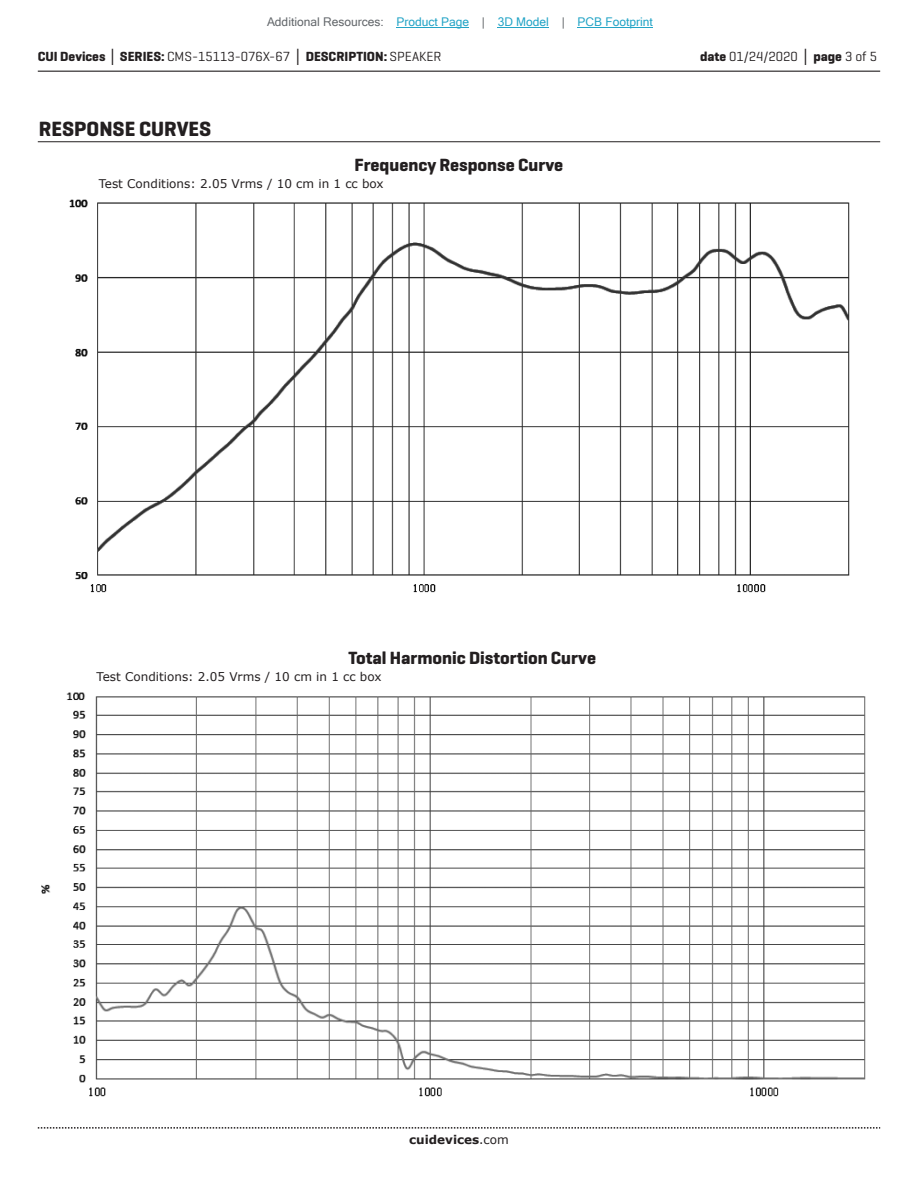
<style>
.page{position:relative;width:918px;height:1188px;background:#fff}
.page>*{position:absolute;margin:0;border:0;box-sizing:border-box;transform-origin:0 0}
.t1{font:700 21px "Geogrotesque";color:#231f20}
.t2{font:700 18px "Geogrotesque";color:#231f20}
.t3{font:700 13.5px "Geogrotesque";color:#231f20}
.t4{font:13.5px "Geogrotesque";color:#231f20}
.t5{font:12px "Verdana";color:#231f20}
.t6{font:12px "Microsoft Sans Serif";color:#23a4c6}
.t7{font:700 12px "Verdana";color:#231f20}
.s1{color:#63676b}
.s2{font-family:"Verdana"}
.s3{font-weight:400}
.s4{font-weight:700}
.s5{font-family:"Verdana";font-weight:700}
</style>
<div class="page">
<hr style="left:38px;top:71px;width:842px;height:1px;background:#231f20">
<svg style="left:38px;top:1127px;width:842px;height:2px"></svg>
<img style="left:69px;top:199px;width:781px;height:394px">
<hr style="left:38px;top:141px;width:842px;height:1px;background:#231f20">
<img style="left:41px;top:692px;width:825px;height:405px">
<hr style="left:397px;top:27px;width:72px;height:1px;background:#23a4c6">
<hr style="left:498px;top:27px;width:51px;height:1px;background:#23a4c6">
<hr style="left:578px;top:27px;width:75px;height:1px;background:#23a4c6">
<p class="t6" style="left:267px;top:15px;width:387px"><span class="s1">Additional Resources:</span> Product Page <span class="s1">|</span> 3D Model <span class="s1">|</span> PCB Footprint</p>
<p class="t3" style="left:38px;top:48px;width:405px">CUI Devices <span class="s2">│</span> SERIES: <span class="s3">CMS-15113-076X-67</span> <span class="s2">│</span> DESCRIPTION: <span class="s3">SPEAKER</span></p>
<h1 class="t1" style="left:39px;top:116px;width:174px">RESPONSE CURVES</h1>
<h2 class="t2" style="left:355px;top:153px;width:210px">Frequency Response Curve</h2>
<p class="t5" style="left:99px;top:175px;width:286px">Test Conditions: 2.05 Vrms / 10 cm in 1 cc box</p>
<p class="t4" style="left:700px;top:48px;width:179px"><span class="s4">date</span> 01/24/2020 <span class="s5">│</span> <span class="s4">page</span> 3 of 5</p>
<h2 class="t2" style="left:348px;top:646px;width:249px">Total Harmonic Distortion Curve</h2>
<p class="t5" style="left:97px;top:668px;width:286px">Test Conditions: 2.05 Vrms / 10 cm in 1 cc box</p>
<p class="t7" style="left:409px;top:1131px;width:101px">cuidevices<span class="s3">.com</span></p>
</div>
